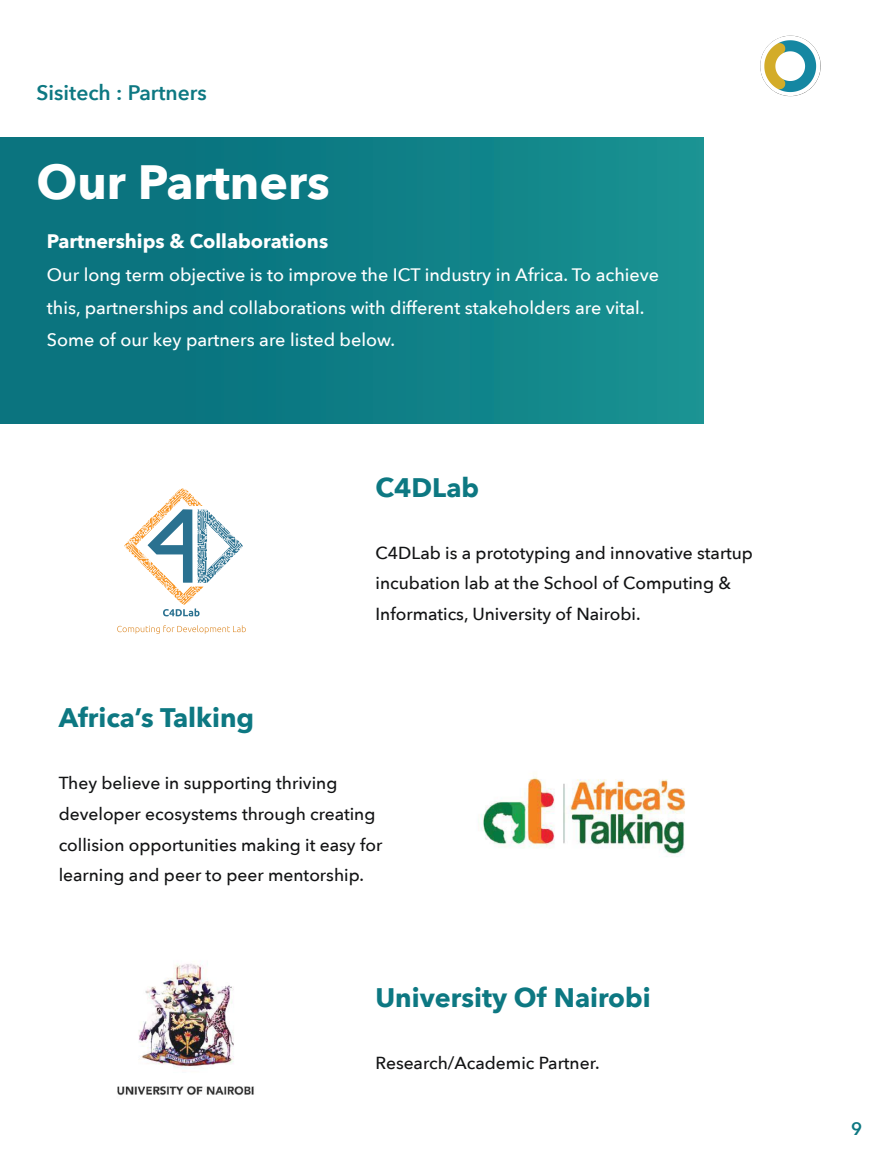
<style>
.page{position:relative;width:883px;height:1159px;background:#fff}
.page>*{position:absolute;margin:0;border:0;box-sizing:border-box;transform-origin:0 0}
.t1{font:700 48px "Avenir Next";color:#fff}
.t2{font:700 26.78px "Avenir Next";color:#0d7882}
.t3{font:600 21px "Avenir Next";color:#0d7882}
.t4{font:700 19.5px "Avenir Next";color:#fff}
.t5{font:500 18px/33px "Avenir Next";color:#fff}
.t6{font:600 18px "Avenir Next";color:#0d7882}
.t7{font:500 17.4px/30.8px "Avenir Next";color:#121314}
</style>
<div class="page">
<div style="left:0;top:138px;width:703px;height:285px;background:linear-gradient(to right,#076d7b,#179091)"></div>
<svg style="left:117px;top:625px;width:129px;height:9px"></svg>
<svg style="left:124px;top:488px;width:119px;height:128px"></svg>
<img style="left:478px;top:777px;width:207px;height:80px">
<img style="left:117px;top:963px;width:137px;height:133px">
<img style="left:760px;top:35px;width:61px;height:62px">
<p class="t3" style="left:37px;top:74px;width:172px">Sisitech : Partners</p>
<h1 class="t1" style="left:37px;top:141px;width:295px">Our Partners</h1>
<p class="t4" style="left:47px;top:224px;width:283px">Partnerships &amp; Collaborations</p>
<p class="t5" style="left:47px;top:257px;width:613px">Our long term objective is to improve the ICT industry in Africa. To achieve this, partnerships and collaborations with different stakeholders are vital.<br>Some of our key partners are listed below.</p>
<h2 class="t2" style="left:375px;top:464px;width:105px">C4DLab</h2>
<h2 class="t2" style="left:59px;top:695px;width:197px">Africa’s Talking</h2>
<p class="t7" style="left:375px;top:536px;width:379px">C4DLab is a prototyping and innovative startup incubation lab at the School of Computing &amp;<br>Informatics, University of Nairobi.</p>
<p class="t7" style="left:59px;top:767px;width:325px">They believe in supporting thriving developer ecosystems through creating collision opportunities making it easy for learning and peer to peer mentorship.</p>
<h2 class="t2" style="left:375px;top:975px;width:277px">University Of Nairobi</h2>
<p class="t7" style="left:375px;top:1047px;width:226px">Research/Academic Partner.</p>
<p class="t6" style="left:850px;top:1113px;width:12px">9</p>
</div>
